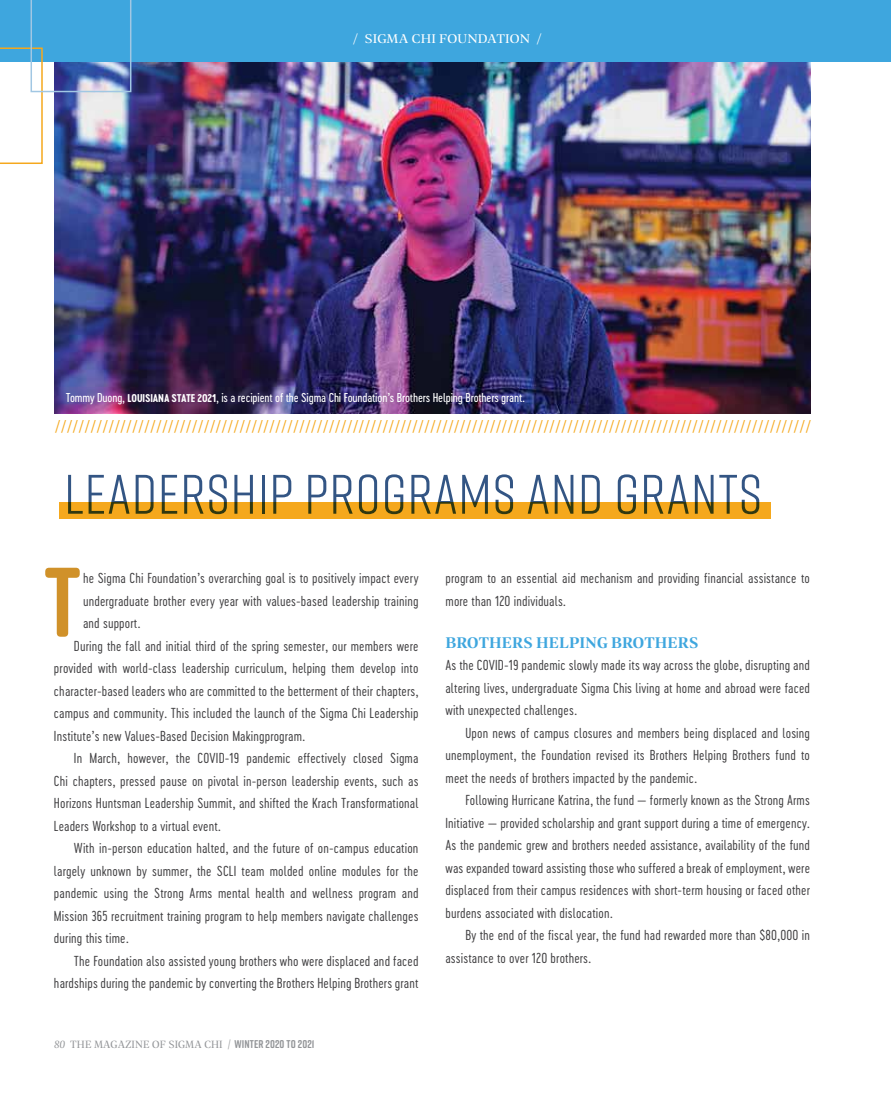
<style>
.page{position:relative;width:891px;height:1107px;background:#fff}
.page>*{position:absolute;margin:0;border:0;box-sizing:border-box;transform-origin:0 0}
.t1{font:700 98.55px "Rift Soft";color:#d09129}
.t2{font:55.5px "Rift";letter-spacing:.02em;color:#335584}
.t3{font:18px "Minion Pro";color:#f5a81d}
.t4{font:600 16.5px "Geller Headline";letter-spacing:.01em;color:#3ea6de}
.t5{font:13.5px/22.5px "Cervo Neue Light Neue";letter-spacing:.01em;color:#414042;text-align:justify}
.t6{font:13.5px "Geller Headline";letter-spacing:.01em;color:#fff;scale:1.1 1}
.t7{font:12px "Cervo Neue Regular Neue";letter-spacing:-.01em;color:#fff}
.t8{font:11.25px "Geller Headline";letter-spacing:.01em;color:#939598}
.s1{font-family:"Cervo Neue Bold Neue";font-size:10.5px}
.s2{font-style:italic}
.s3{font-size:12px}
.s4{font-family:"Rift Soft";font-weight:700}
</style>
<div class="page">
<img style="left:54px;top:62px;width:756px;height:351px">
<div style="left:59px;top:502px;width:712px;height:17px;background:#f5a81d"></div>
<div style="left:0;top:0;width:891px;height:62px;background:#3ea6de"></div>
<img style="left:0;top:0;width:131px;height:164px">
<p class="t6" style="left:353px;top:30px;width:173px">/ SIGMA CHI FOUNDATION /</p>
<p class="t7" style="left:66px;top:389px;width:461px">Tommy Duong, <span class="s1">LOUISIANA STATE 2021</span>, is a recipient of the Sigma Chi Foundation’s Brothers Helping Brothers grant.</p>
<h3 class="t3" style="left:55px;top:414px;width:758px">///////////////////////////////////////////////////////////////////////////////////////////////////////////////////////////////</h3>
<h2 class="t2" style="left:64px;top:455px;width:699px">LEADERSHIP PROGRAMS AND GRANTS</h2>
<h1 class="t1" style="left:45px;top:532px;width:37px">T</h1>
<p class="t5" style="left:83px;top:567px;width:337px">he Sigma Chi Foundation’s overarching goal is to positively impact every</p>
<p class="t5" style="left:83px;top:589px;width:337px">undergraduate brother every year with values-based leadership training</p>
<p class="t5" style="left:83px;top:612px;width:59px">and support.</p>
<p class="t5" style="left:74px;top:634px;width:346px">During the fall and initial third of the spring semester, our members were</p>
<p class="t5" style="left:54px;top:657px;width:366px">provided with world-class leadership curriculum, helping them develop into</p>
<p class="t5" style="left:54px;top:679px;width:366px">character-based leaders who are committed to the betterment of their chapters,</p>
<p class="t5" style="left:54px;top:702px;width:366px">campus and community. This included the launch of the Sigma Chi Leadership</p>
<p class="t5" style="left:54px;top:724px;width:253px">Institute’s new Values-Based Decision Makingprogram.</p>
<p class="t5" style="left:74px;top:747px;width:346px">In March, however, the COVID-19 pandemic effectively closed Sigma</p>
<p class="t5" style="left:54px;top:769px;width:366px">Chi chapters, pressed pause on pivotal in-person leadership events, such as</p>
<p class="t5" style="left:54px;top:792px;width:366px">Horizons Huntsman Leadership Summit, and shifted the Krach Transformational</p>
<p class="t5" style="left:54px;top:814px;width:168px">Leaders Workshop to a virtual event.</p>
<p class="t5" style="left:74px;top:837px;width:346px">With in-person education halted, and the future of on-campus education</p>
<p class="t5" style="left:54px;top:859px;width:366px">largely unknown by summer, the SCLI team molded online modules for the</p>
<p class="t5" style="left:54px;top:882px;width:366px">pandemic using the Strong Arms mental health and wellness program and</p>
<p class="t5" style="left:54px;top:904px;width:366px">Mission 365 recruitment training program to help members navigate challenges</p>
<p class="t5" style="left:54px;top:927px;width:76px">during this time.</p>
<p class="t5" style="left:74px;top:949px;width:346px">The Foundation also assisted young brothers who were displaced and faced</p>
<p class="t5" style="left:54px;top:972px;width:366px">hardships during the pandemic by converting the Brothers Helping Brothers grant</p>
<p class="t8" style="left:54px;top:1037px;width:262px"><span class="s2">80</span> THE MAGAZINE OF SIGMA CHI <span class="s3">/</span><span class="s4">WINTER 2020 TO 2021</span></p>
<p class="t5" style="left:445px;top:567px;width:366px">program to an essential aid mechanism and providing financial assistance to more than 120 individuals.</p>
<p class="t4" style="left:446px;top:631px;width:254px">BROTHERS HELPING BROTHERS</p>
<p class="t5" style="left:446px;top:654px;width:366px">As the COVID-19 pandemic slowly made its way across the globe, disrupting and altering lives, undergraduate Sigma Chis living at home and abroad were faced with unexpected challenges.</p>
<p class="t5" style="left:446px;top:721px;width:366px;text-indent:20px">Upon news of campus closures and members being displaced and losing unemployment, the Foundation revised its Brothers Helping Brothers fund to meet the needs of brothers impacted by the pandemic.</p>
<p class="t5" style="left:446px;top:789px;width:366px;text-indent:20px">Following Hurricane Katrina, the fund — formerly known as the Strong Arms Initiative — provided scholarship and grant support during a time of emergency.<br>As the pandemic grew and brothers needed assistance, availability of the fund was expanded toward assisting those who suffered a break of employment, were displaced from their campus residences with short-term housing or faced other burdens associated with dislocation.</p>
<p class="t5" style="left:446px;top:924px;width:366px;text-indent:20px">By the end of the fiscal year, the fund had rewarded more than $80,000 in assistance to over 120 brothers.</p>
</div>
